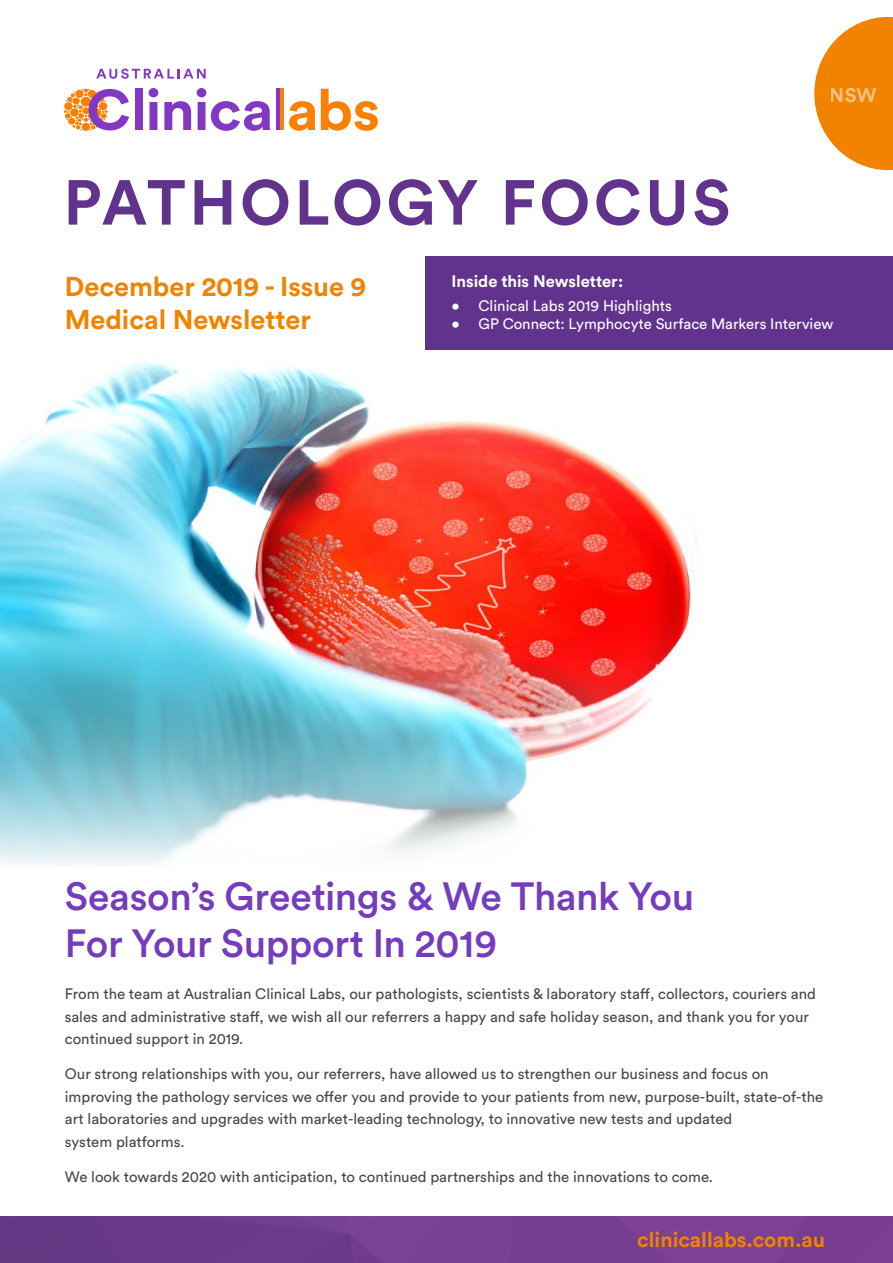
<style>
.page{position:relative;width:893px;height:1263px;background:#fff}
.page>*{position:absolute;margin:0;border:0;box-sizing:border-box;transform-origin:0 0}
.t1{font:700 62.7px "Circular Std";letter-spacing:.055em;color:#61338c}
.t2{font:500 39px/46.8px "Circular Std";letter-spacing:-.01em;color:#753dbd}
.t3{font:700 27px/32.4px "Circular Std";color:#f18300}
.t4{font:700 21px "Circular Std";color:#f18300}
.t5{font:700 19.5px "Circular Std";color:#fff}
.t6{font:700 16.5px "Circular Std";color:#fff}
.t7{font:15px/22.5px "Circular Std";color:#494848}
.t8{font:15px "Circular Std";color:#fff}
</style>
<div class="page">
<img style="left:0;top:362px;width:694px;height:503px">
<svg style="left:814px;top:17px;width:79px;height:153px"></svg>
<svg style="left:96px;top:69px;width:110px;height:10px"></svg>
<div style="left:135px;top:89px;width:7px;height:41px;background:#8238c2"></div>
<svg style="left:149px;top:88px;width:9px;height:42px"></svg>
<svg style="left:164px;top:101px;width:27px;height:29px"></svg>
<svg style="left:197px;top:88px;width:73px;height:43px"></svg>
<hr style="left:276px;top:89px;width:4px;height:41px;background:#8238c2">
<hr style="left:280px;top:89px;width:4px;height:41px;background:#ff8000">
<svg style="left:289px;top:101px;width:26px;height:30px"></svg>
<svg style="left:321px;top:89px;width:57px;height:42px"></svg>
<svg style="left:64px;top:89px;width:65px;height:41px"></svg>
<img style="left:0;top:1216px;width:893px;height:47px">
<div style="left:425px;top:256px;width:468px;height:94px;background:#61338c"></div>
<h1 class="t1" style="left:64px;top:162px;width:668px">PATHOLOGY FOCUS</h1>
<h3 class="t5" style="left:830px;top:83px;width:48px">NSW</h3>
<h3 class="t3" style="left:65px;top:270px;width:303px">December 2019 - Issue 9<br>Medical Newsletter</h3>
<p class="t6" style="left:452px;top:271px;width:173px">Inside this Newsletter:</p>
<p class="t8" style="left:452px;top:297px;width:222px">• Clinical Labs 2019 Highlights</p>
<p class="t8" style="left:452px;top:315px;width:383px">• GP Connect: Lymphocyte Surface Markers Interview</p>
<h2 class="t2" style="left:65px;top:872px;width:631px">Season’s Greetings &amp; We Thank You<br>For Your Support In 2019</h2>
<p class="t7" style="left:65px;top:982px;width:753px">From the team at Australian Clinical Labs, our pathologists, scientists &amp; laboratory staff, collectors, couriers and sales and administrative staff, we wish all our referrers a happy and safe holiday season, and thank you for your continued support in 2019.</p>
<p class="t7" style="left:65px;top:1062px;width:760px">Our strong relationships with you, our referrers, have allowed us to strengthen our business and focus on improving the pathology services we offer you and provide to your patients from new, purpose-built, state-of-the art laboratories and upgrades with market-leading technology, to innovative new tests and updated<br>system platforms.</p>
<p class="t7" style="left:65px;top:1165px;width:650px">We look towards 2020 with anticipation, to continued partnerships and the innovations to come.</p>
<h3 class="t4" style="left:637px;top:1225px;width:189px">clinicallabs.com.au</h3>
</div>
